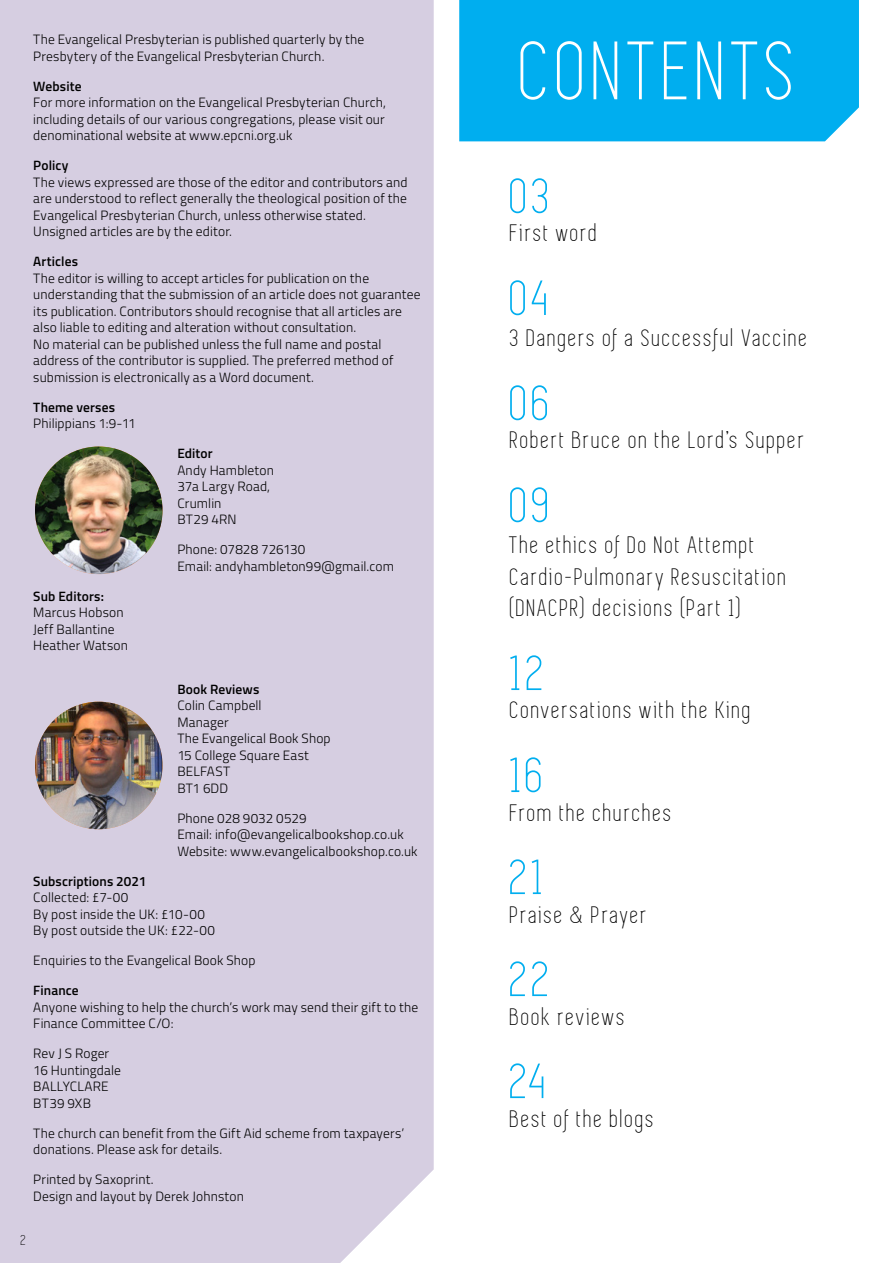
<style>
.page{position:relative;width:893px;height:1263px;background:#fff}
.page>*{position:absolute;margin:0;border:0;box-sizing:border-box;transform-origin:0 0}
.t1{font:85.5px "Simplifica";letter-spacing:.08em;color:#fff}
.t2{font:51px "Simplifica";letter-spacing:.075em;color:#00aeef}
.t3{font:24.75px/31.5px "Simplifica";letter-spacing:.08em;color:#000}
.t4{font:15px "Simplifica";color:#000}
.t5{font:300 13.5px/16.5px "Titillium";letter-spacing:.01em;color:#000}
.t6{font:600 13.5px "Titillium";letter-spacing:.01em;color:#000}
</style>
<div class="page">
<div style="left:0;top:0;width:434px;height:1263px;background:#d6cee1"></div>
<div style="left:459px;top:0;width:400px;height:141px;background:#00aeef"></div>
<img style="left:35px;top:446px;width:128px;height:128px;border-radius:64px">
<img style="left:35px;top:702px;width:128px;height:127px;border-radius:64px">
<p class="t5" style="left:33px;top:31px;width:333px">The Evangelical Presbyterian is published quarterly by the<br>Presbytery of the Evangelical Presbyterian Church.</p>
<p class="t6" style="left:33px;top:76px;width:50px">Website</p>
<p class="t5" style="left:33px;top:94px;width:354px;text-align:justify">For more information on the Evangelical Presbyterian Church, including details of our various congregations, please visit our denominational website at www.epcni.org.uk</p>
<p class="t6" style="left:33px;top:155px;width:37px">Policy</p>
<p class="t5" style="left:33px;top:173px;width:376px">The views expressed are those of the editor and contributors and are understood to reflect generally the theological position of the Evangelical Presbyterian Church, unless otherwise stated.<br>Unsigned articles are by the editor.</p>
<p class="t6" style="left:33px;top:251px;width:46px">Articles</p>
<p class="t5" style="left:33px;top:269px;width:389px">The editor is willing to accept articles for publication on the understanding that the submission of an article does not guarantee its publication. Contributors should recognise that all articles are also liable to editing and alteration without consultation.<br>No material can be published unless the full name and postal address of the contributor is supplied. The preferred method of submission is electronically as a Word document.</p>
<p class="t6" style="left:33px;top:397px;width:83px">Theme verses</p>
<p class="t5" style="left:33px;top:414px;width:104px">Philippians 1:9-11</p>
<p class="t6" style="left:177px;top:443px;width:37px">Editor</p>
<p class="t5" style="left:177px;top:461px;width:98px">Andy Hambleton<br>37a Largy Road,<br>Crumlin<br>BT29 4RN</p>
<p class="t5" style="left:177px;top:540px;width:218px">Phone: 07828 726130<br>Email: andyhambleton99@gmail.com</p>
<p class="t6" style="left:33px;top:586px;width:72px">Sub Editors:</p>
<p class="t5" style="left:33px;top:603px;width:96px">Marcus Hobson<br>Jeff Ballantine<br>Heather Watson</p>
<p class="t6" style="left:177px;top:679px;width:84px">Book Reviews</p>
<p class="t5" style="left:177px;top:696px;width:155px">Colin Campbell<br>Manager<br>The Evangelical Book Shop<br>15 College Square East<br>BELFAST<br>BT1 6DD</p>
<p class="t5" style="left:177px;top:809px;width:242px">Phone 028 9032 0529<br>Email: info@evangelicalbookshop.co.uk<br>Website: www.evangelicalbookshop.co.uk</p>
<p class="t6" style="left:33px;top:871px;width:114px">Subscriptions 2021</p>
<p class="t5" style="left:33px;top:888px;width:183px">Collected: £7-00<br>By post inside the UK: £10-00<br>By post outside the UK: £22-00</p>
<p class="t5" style="left:33px;top:951px;width:224px">Enquiries to the Evangelical Book Shop</p>
<p class="t6" style="left:33px;top:980px;width:47px">Finance</p>
<p class="t5" style="left:33px;top:998px;width:386px">Anyone wishing to help the church’s work may send their gift to the<br>Finance Committee C/O:</p>
<p class="t5" style="left:33px;top:1044px;width:89px">Rev J S Roger<br>16 Huntingdale<br>BALLYCLARE<br>BT39 9XB</p>
<p class="t5" style="left:33px;top:1124px;width:372px">The church can benefit from the Gift Aid scheme from taxpayers’ donations. Please ask for details.</p>
<p class="t5" style="left:33px;top:1170px;width:212px">Printed by Saxoprint.<br>Design and layout by Derek Johnston</p>
<p class="t4" style="left:21px;top:1232px;width:7px">2</p>
<h1 class="t1" style="left:520px;top:27px;width:278px">CONTENTS</h1>
<h2 class="t2" style="left:510px;top:170px;width:42px">03</h2>
<h3 class="t3" style="left:510px;top:218px;width:88px">First word</h3>
<h2 class="t2" style="left:510px;top:272px;width:41px">04</h2>
<h3 class="t3" style="left:510px;top:323px;width:299px">3 Dangers of a Successful Vaccine</h3>
<h2 class="t2" style="left:510px;top:377px;width:42px">06</h2>
<h3 class="t3" style="left:510px;top:425px;width:296px">Robert Bruce on the Lord’s Supper</h3>
<h2 class="t2" style="left:510px;top:479px;width:42px">09</h2>
<h3 class="t3" style="left:510px;top:530px;width:278px">The ethics of Do Not Attempt<br>Cardio-Pulmonary Resuscitation (DNACPR) decisions (Part 1)</h3>
<h2 class="t2" style="left:510px;top:647px;width:36px">12</h2>
<h3 class="t3" style="left:510px;top:695px;width:242px">Conversations with the King</h3>
<h2 class="t2" style="left:510px;top:749px;width:35px">16</h2>
<h3 class="t3" style="left:510px;top:797px;width:163px">From the churches</h3>
<h2 class="t2" style="left:510px;top:851px;width:36px">21</h2>
<h3 class="t3" style="left:510px;top:899px;width:138px">Praise &amp; Prayer</h3>
<h2 class="t2" style="left:510px;top:953px;width:42px">22</h2>
<h3 class="t3" style="left:510px;top:1001px;width:116px">Book reviews</h3>
<h2 class="t2" style="left:510px;top:1055px;width:38px">24</h2>
<h3 class="t3" style="left:510px;top:1103px;width:146px">Best of the blogs</h3>
</div>
